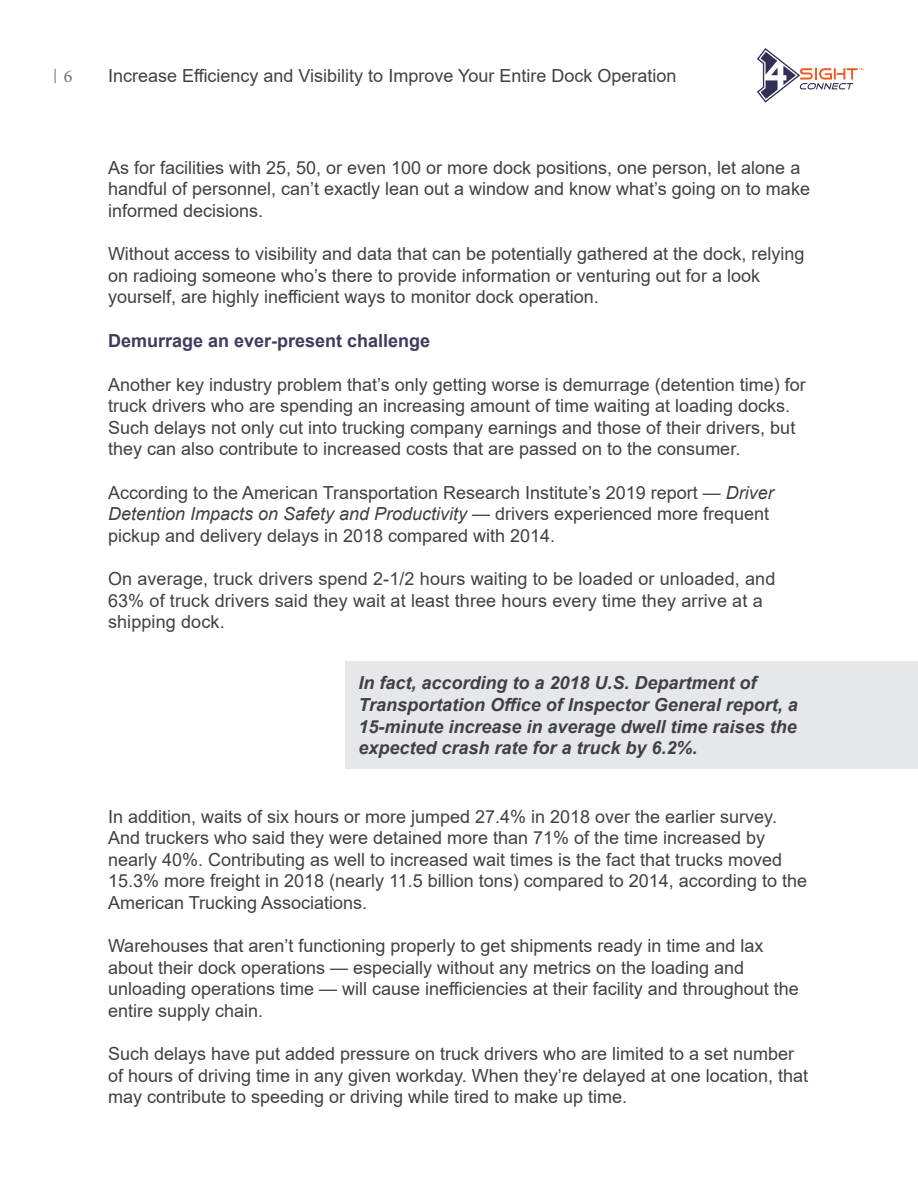
<style>
.page{position:relative;width:918px;height:1188px;background:#fff}
.page>*{position:absolute;margin:0;border:0;box-sizing:border-box;transform-origin:0 0}
.t1{font:18px/21.6px "Arial";color:#414042}
.t2{font:italic 700 18px/21.6px "Arial";color:#414042}
.t3{font:700 18px "Arial";color:#3f3c5e}
.t4{font:18px "Minion Pro";color:#6d6e71}
.s1{font-style:italic}
</style>
<div class="page">
<svg style="left:757px;top:48px;width:106px;height:55px"></svg>
<svg style="left:55px;top:69px;width:1px;height:14px"></svg>
<div style="left:345px;top:662px;width:573px;height:108px;background:#e6e7e8"></div>
<p class="t4" style="left:64px;top:65px;width:10px">6</p>
<p class="t1" style="left:108px;top:65px;width:570px">Increase Efficiency and Visibility to Improve Your Entire Dock Operation</p>
<p class="t1" style="left:108px;top:156px;width:704px">As for facilities with 25, 50, or even 100 or more dock positions, one person, let alone a handful of personnel, can’t exactly lean out a window and know what’s going on to make informed decisions.</p>
<p class="t1" style="left:108px;top:243px;width:698px">Without access to visibility and data that can be potentially gathered at the dock, relying on radioing someone who’s there to provide information or venturing out for a look yourself, are highly inefficient ways to monitor dock operation.</p>
<p class="t3" style="left:108px;top:328px;width:324px">Demurrage an ever-present challenge</p>
<p class="t1" style="left:108px;top:373px;width:699px">Another key industry problem that’s only getting worse is demurrage (detention time) for truck drivers who are spending an increasing amount of time waiting at loading docks.<br>Such delays not only cut into trucking company earnings and those of their drivers, but they can also contribute to increased costs that are passed on to the consumer.</p>
<p class="t1" style="left:108px;top:481px;width:667px">According to the American Transportation Research Institute’s 2019 report — <span class="s1">Driver<br>Detention Impacts on Safety and Productivity</span> — drivers experienced more frequent pickup and delivery delays in 2018 compared with 2014.</p>
<p class="t1" style="left:108px;top:568px;width:669px">On average, truck drivers spend 2-1/2 hours waiting to be loaded or unloaded, and<br>63% of truck drivers said they wait at least three hours every time they arrive at a shipping dock.</p>
<p class="t2" style="left:358px;top:673px;width:441px">In fact, according to a 2018 U.S. Department of Transportation Office of Inspector General report, a 15-minute increase in average dwell time raises the expected crash rate for a truck by 6.2%.</p>
<p class="t1" style="left:108px;top:805px;width:701px">In addition, waits of six hours or more jumped 27.4% in 2018 over the earlier survey.<br>And truckers who said they were detained more than 71% of the time increased by nearly 40%. Contributing as well to increased wait times is the fact that trucks moved 15.3% more freight in 2018 (nearly 11.5 billion tons) compared to 2014, according to the American Trucking Associations.</p>
<p class="t1" style="left:108px;top:935px;width:692px">Warehouses that aren’t functioning properly to get shipments ready in time and lax about their dock operations — especially without any metrics on the loading and unloading operations time — will cause inefficiencies at their facility and throughout the entire supply chain.</p>
<p class="t1" style="left:108px;top:1043px;width:702px">Such delays have put added pressure on truck drivers who are limited to a set number of hours of driving time in any given workday. When they’re delayed at one location, that may contribute to speeding or driving while tired to make up time.</p>
</div>
